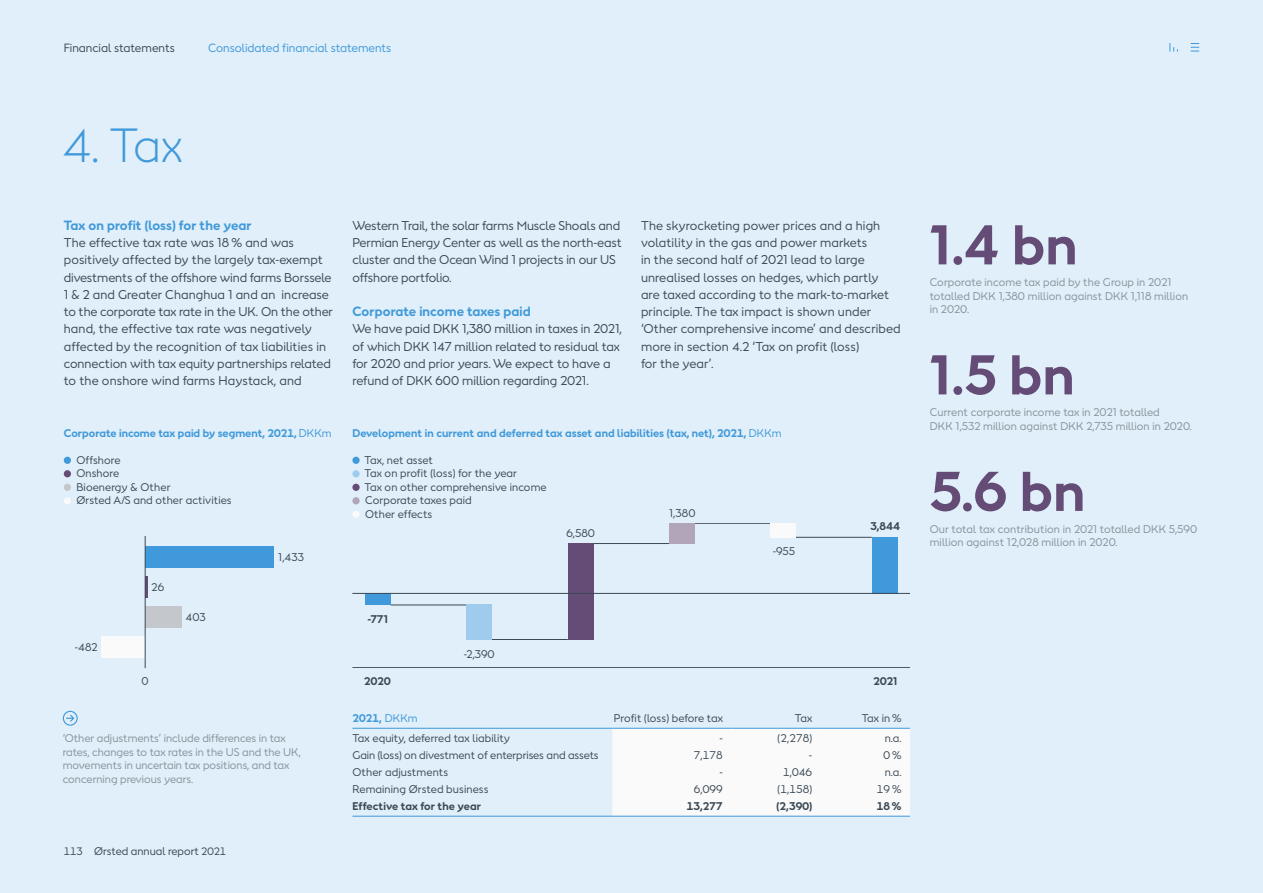
<style>
.page{position:relative;width:1263px;height:893px;background:#e0eff9}
.page>*{position:absolute;margin:0;border:0;box-sizing:border-box;transform-origin:0 0}
.t1{font:700 52.5px "Orsted Sans";color:#644c76}
.t2{font:300 45px "Orsted Sans";color:#4099da}
.t3{font:700 12.6px "Orsted Sans";letter-spacing:.01em;color:#4099da}
.t4{font:12px/17.2px "Orsted Sans";color:#3b4956}
.t5{font:11.25px "Orsted Sans";color:#4099da}
.t6{font:11.25px "Orsted Sans";color:#3b4956}
.t7{font:10.5px/13.5px "Orsted Sans";letter-spacing:.01em;color:#3b4956}
.t8{font:10.5px/13.5px "Orsted Sans";color:#89929a}
.t9{font:700 10.5px "Orsted Sans";letter-spacing:.005em;color:#4099da}
.t10{font:700 10.5px "Orsted Sans";letter-spacing:.01em;color:#3b4956}
.s1{font-weight:400}
.s2{font-size:10.2px}
</style>
<div class="page">
<div style="left:145px;top:546px;width:129px;height:22px;background:#4099da"></div>
<hr style="left:145px;top:576px;width:2px;height:22px;background:#644c76">
<div style="left:145px;top:606px;width:36px;height:22px;background:#c4c8cc"></div>
<div style="left:102px;top:637px;width:43px;height:21px;background:#fafafa"></div>
<hr style="left:145px;top:536px;width:1px;height:132px;background:#3b4956">
<hr style="left:391px;top:605px;width:101px;height:1px;background:#3b4956">
<hr style="left:492px;top:639px;width:76px;height:1px;background:#3b4956">
<hr style="left:593px;top:543px;width:76px;height:1px;background:#3b4956">
<hr style="left:695px;top:523px;width:75px;height:1px;background:#3b4956">
<hr style="left:796px;top:537px;width:76px;height:1px;background:#3b4956">
<div style="left:365px;top:593px;width:26px;height:12px;background:#4099da"></div>
<div style="left:466px;top:605px;width:26px;height:35px;background:#9fccec"></div>
<div style="left:568px;top:543px;width:25px;height:97px;background:#644c76"></div>
<div style="left:669px;top:523px;width:26px;height:20px;background:#b1a5ba"></div>
<div style="left:770px;top:523px;width:26px;height:14px;background:#fafafa"></div>
<div style="left:872px;top:537px;width:25px;height:56px;background:#4099da"></div>
<hr style="left:352px;top:593px;width:558px;height:1px;background:#3b4956">
<hr style="left:352px;top:667px;width:558px;height:1px;background:#3b4956">
<div style="left:612px;top:729px;width:298px;height:87px;background:#fafafa"></div>
<hr style="left:352px;top:728px;width:260px;height:1px;background:#4099da">
<hr style="left:612px;top:728px;width:119px;height:1px;background:#4099da">
<hr style="left:731px;top:728px;width:90px;height:1px;background:#4099da">
<hr style="left:821px;top:728px;width:89px;height:1px;background:#4099da">
<hr style="left:352px;top:816px;width:260px;height:1px;background:#4099da">
<hr style="left:612px;top:816px;width:119px;height:1px;background:#4099da">
<hr style="left:731px;top:816px;width:90px;height:1px;background:#4099da">
<hr style="left:821px;top:816px;width:89px;height:1px;background:#4099da">
<div style="left:63px;top:711px;width:15px;height:15px;border:1px solid #4099da;border-radius:50%"></div>
<svg style="left:66px;top:715px;width:8px;height:7px"></svg>
<div style="left:64px;top:457px;width:7px;height:7px;background:#4099da;border-radius:50%"></div>
<div style="left:64px;top:470px;width:7px;height:7px;background:#644c76;border-radius:50%"></div>
<div style="left:64px;top:484px;width:7px;height:7px;background:#c4c8cc;border-radius:50%"></div>
<div style="left:64px;top:497px;width:7px;height:7px;background:#fafafa;border-radius:50%"></div>
<div style="left:352px;top:457px;width:8px;height:7px;background:#4099da;border-radius:50%"></div>
<div style="left:352px;top:470px;width:8px;height:7px;background:#9fccec;border-radius:50%"></div>
<div style="left:352px;top:484px;width:8px;height:7px;background:#644c76;border-radius:50%"></div>
<div style="left:352px;top:497px;width:8px;height:7px;background:#b1a5ba;border-radius:50%"></div>
<div style="left:352px;top:511px;width:8px;height:7px;background:#fafafa;border-radius:50%"></div>
<svg style="left:1191px;top:43px;width:8px;height:9px"></svg>
<svg style="left:1169px;top:43px;width:9px;height:9px"></svg>
<p class="t6" style="left:64px;top:40px;width:113px">Financial statements</p>
<p class="t5" style="left:208px;top:40px;width:185px">Consolidated financial statements</p>
<h2 class="t2" style="left:63px;top:116px;width:122px">4. Tax</h2>
<p class="t3" style="left:64px;top:217px;width:189px">Tax on profit (loss) for the year</p>
<p class="t4" style="left:64px;top:234px;width:271px">The effective tax rate was 18 % and was positively affected by the largely tax-exempt divestments of the offshore wind farms Borssele 1 &amp; 2 and Greater Changhua 1 and an increase to the corporate tax rate in the UK. On the other hand, the effective tax rate was negatively affected by the recognition of tax liabilities in connection with tax equity partnerships related to the onshore wind farms Haystack, and</p>
<p class="t9" style="left:64px;top:426px;width:269px">Corporate income tax paid by segment, 2021, <span class="s1">DKKm</span></p>
<p class="t7" style="left:76px;top:453px;width:157px">Offshore<br>Onshore<br>Bioenergy &amp; Other<br>Ørsted A/S and other activities</p>
<p class="t7" style="left:75px;top:641px;width:24px">-482</p>
<p class="t7" style="left:152px;top:580px;width:14px">26</p>
<p class="t7" style="left:186px;top:611px;width:22px">403</p>
<p class="t7" style="left:278px;top:550px;width:27px">1,433</p>
<p class="t8" style="left:63px;top:731px;width:240px">‘Other adjustments’ include differences in tax rates, changes to tax rates in the US and the UK, movements in uncertain tax positions, and tax concerning previous years.</p>
<p class="t7" style="left:64px;top:844px;width:164px"><span class="s2">113</span> Ørsted annual report <span class="s2">2021</span></p>
<p class="t4" style="left:352px;top:217px;width:271px">Western Trail, the solar farms Muscle Shoals and Permian Energy Center as well as the north-east cluster and the Ocean Wind 1 projects in our US offshore portfolio.</p>
<p class="t3" style="left:352px;top:303px;width:180px">Corporate income taxes paid</p>
<p class="t4" style="left:352px;top:320px;width:271px">We have paid DKK 1,380 million in taxes in 2021, of which DKK 147 million related to residual tax for 2020 and prior years. We expect to have a refund of DKK 600 million regarding 2021.</p>
<p class="t4" style="left:641px;top:217px;width:261px">The skyrocketing power prices and a high volatility in the gas and power markets<br>in the second half of 2021 lead to large unrealised losses on hedges, which partly<br>are taxed according to the mark-to-market principle. The tax impact is shown under ‘Other comprehensive income’ and described more in section 4.2 ‘Tax on profit (loss)<br>for the year’.</p>
<p class="t9" style="left:352px;top:426px;width:431px">Development in current and deferred tax asset and liabilities (tax, net), 2021, <span class="s1">DKKm</span></p>
<p class="t7" style="left:365px;top:453px;width:184px">Tax, net asset<br>Tax on profit (loss) for the year<br>Tax on other comprehensive income<br>Corporate taxes paid<br>Other effects</p>
<p class="t7" style="left:669px;top:506px;width:28px">1,380</p>
<p class="t10" style="left:367px;top:612px;width:22px">-771</p>
<p class="t7" style="left:464px;top:647px;width:33px">-2,390</p>
<p class="t7" style="left:566px;top:526px;width:30px">6,580</p>
<p class="t7" style="left:773px;top:544px;width:24px">-955</p>
<p class="t10" style="left:870px;top:519px;width:31px">3,844</p>
<p class="t10" style="left:364px;top:674px;width:28px">2020</p>
<p class="t10" style="left:873px;top:674px;width:25px">2021</p>
<p class="t9" style="left:352px;top:711px;width:67px">2021, <span class="s1">DKKm</span></p>
<p class="t7" style="left:614px;top:711px;width:111px">Profit (loss) before tax</p>
<p class="t7" style="left:795px;top:711px;width:19px">Tax</p>
<p class="t7" style="left:862px;top:711px;width:41px">Tax in %</p>
<p class="t7" style="left:352px;top:731px;width:159px">Tax equity, deferred tax liability</p>
<p class="t7" style="left:719px;top:731px;width:5px">-</p>
<p class="t7" style="left:778px;top:731px;width:36px">(2,278)</p>
<p class="t7" style="left:885px;top:731px;width:18px">n.a.</p>
<p class="t7" style="left:352px;top:748px;width:248px">Gain (loss) on divestment of enterprises and assets</p>
<p class="t7" style="left:694px;top:748px;width:31px">7,178</p>
<p class="t7" style="left:809px;top:748px;width:5px">-</p>
<p class="t7" style="left:884px;top:748px;width:19px">0%</p>
<p class="t7" style="left:352px;top:765px;width:97px">Other adjustments</p>
<p class="t7" style="left:719px;top:765px;width:5px">-</p>
<p class="t7" style="left:783px;top:765px;width:31px">1,046</p>
<p class="t7" style="left:885px;top:765px;width:18px">n.a.</p>
<p class="t7" style="left:352px;top:782px;width:138px">Remaining Ørsted business</p>
<p class="t7" style="left:694px;top:782px;width:31px">6,099</p>
<p class="t7" style="left:778px;top:782px;width:36px">(1,158)</p>
<p class="t7" style="left:877px;top:782px;width:26px">19%</p>
<p class="t10" style="left:352px;top:799px;width:130px">Effective tax for the year</p>
<p class="t10" style="left:687px;top:799px;width:38px">13,277</p>
<p class="t10" style="left:776px;top:799px;width:37px">(2,390)</p>
<p class="t10" style="left:877px;top:799px;width:26px">18%</p>
<h1 class="t1" style="left:930px;top:210px;width:149px">1.4 bn</h1>
<p class="t8" style="left:930px;top:276px;width:260px">Corporate income tax paid by the Group in 2021 totalled DKK 1,380 million against DKK 1,118 million in 2020.</p>
<h1 class="t1" style="left:930px;top:340px;width:146px">1.5 bn</h1>
<p class="t8" style="left:930px;top:406px;width:264px">Current corporate income tax in 2021 totalled<br>DKK 1,532 million against DKK 2,735 million in 2020.</p>
<h1 class="t1" style="left:930px;top:456px;width:157px">5.6 bn</h1>
<p class="t8" style="left:930px;top:522px;width:269px">Our total tax contribution in 2021 totalled DKK 5,590 million against 12,028 million in 2020.</p>
</div>
